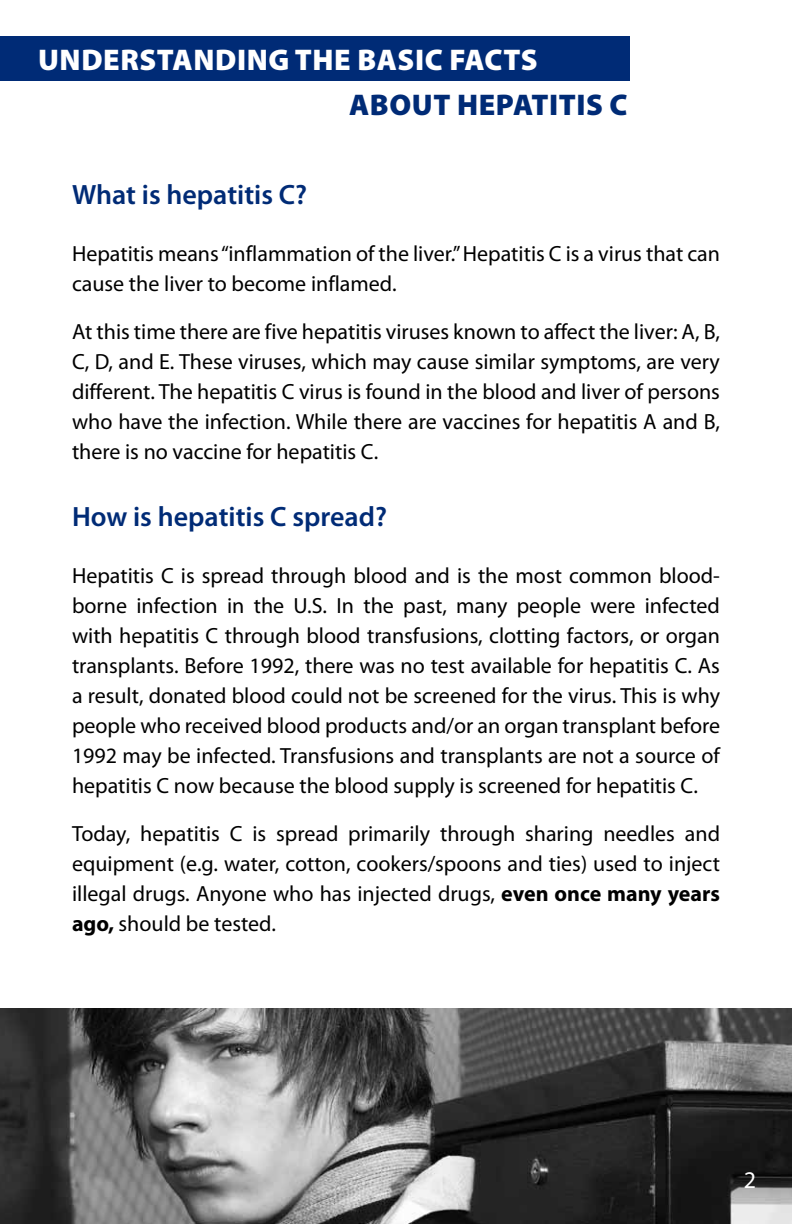
<style>
.page{position:relative;width:792px;height:1224px;background:#fff}
.page>*{position:absolute;margin:0;border:0;box-sizing:border-box;transform-origin:0 0}
.t1{font:900 30px "Myriad Pro";letter-spacing:.02em;color:#fff}
.t2{font:900 30px "Myriad Pro";letter-spacing:.02em;color:#002b76}
.t3{font:600 28px "Myriad Pro";color:#002b76}
.t4{font:24px "Myriad Pro";color:#fff}
.t5{font:22px/30px "Myriad Pro";color:#000;text-align:justify}
.s1{font-weight:700}
</style>
<div class="page">
<img style="left:0;top:1008px;width:792px;height:216px">
<div style="left:0;top:36px;width:630px;height:45px;background:#002b76"></div>
<h1 class="t1" style="left:38px;top:40px;width:501px">UNDERSTANDING THE BASIC FACTS</h1>
<h1 class="t2" style="left:349px;top:84px;width:280px">ABOUT HEPATITIS C</h1>
<p class="t3" style="left:72px;top:176px;width:237px">What is hepatitis C?</p>
<p class="t5" style="left:72px;top:238px;width:650px">Hepatitis means “inflammation of the liver.” Hepatitis C is a virus that can cause the liver to become inflamed.</p>
<p class="t5" style="left:72px;top:316px;width:650px">At this time there are five hepatitis viruses known to affect the liver: A, B, C, D, and E. These viruses, which may cause similar symptoms, are very different. The hepatitis C virus is found in the blood and liver of persons who have the infection. While there are vaccines for hepatitis A and B, there is no vaccine for hepatitis C.</p>
<p class="t3" style="left:72px;top:498px;width:317px">How is hepatitis C spread?</p>
<p class="t5" style="left:72px;top:560px;width:650px">Hepatitis C is spread through blood and is the most common blood&shy;borne infection in the U.S. In the past, many people were infected with hepatitis C through blood transfusions, clotting factors, or organ transplants. Before 1992, there was no test available for hepatitis C. As a result, donated blood could not be screened for the virus. This is why people who received blood products and/or an organ transplant before 1992 may be infected. Transfusions and transplants are not a source of hepatitis C now because the blood supply is screened for hepatitis C.</p>
<p class="t5" style="left:72px;top:818px;width:650px">Today, hepatitis C is spread primarily through sharing needles and equipment (e.g. water, cotton, cookers/spoons and ties) used to inject illegal drugs. Anyone who has injected drugs, <span class="s1">even once many years ago,</span> should be tested.</p>
<p class="t4" style="left:744px;top:1165px;width:14px">2</p>
</div>
